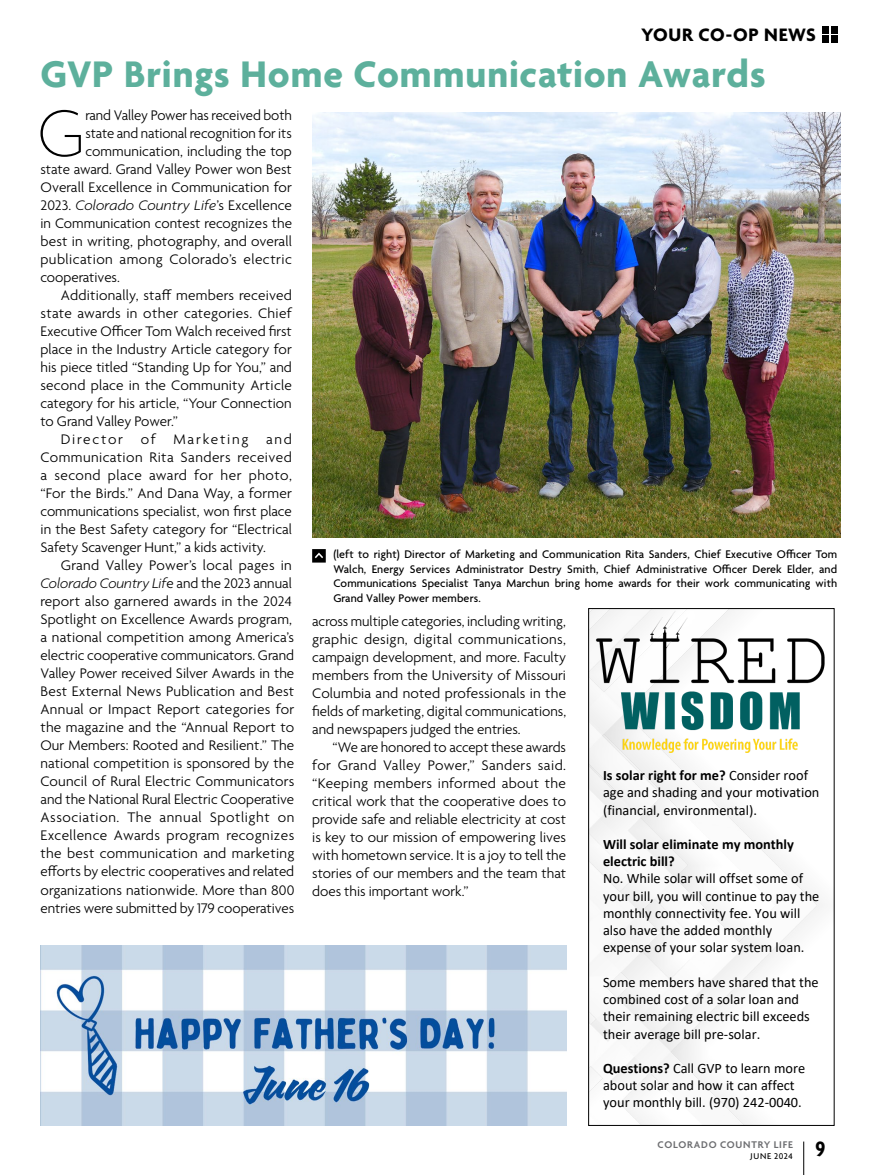
<style>
.page{position:relative;width:878px;height:1175px;background:#fff}
.page>*{position:absolute;margin:0;border:0;box-sizing:border-box;transform-origin:0 0}
.t1{font:100 71.4px "Agenda";color:#000}
.t2{font:700 40.05px "Agenda";letter-spacing:.02em;color:#5db09c}
.t3{font:700 condensed 22.5px "Agenda";color:#000}
.t4{font:700 19.5px "Agenda";letter-spacing:.03em;color:#000}
.t5{font:300 15px/18px "Agenda";letter-spacing:.005em;color:#000;text-align:justify}
.t6{font:300 15px "Agenda";letter-spacing:.03em;color:#000}
.t7{font:italic 300 15px "Agenda";color:#000}
.t8{font:300 15px "Agenda";letter-spacing:.04em;color:#000}
.t9{font:300 15px "Agenda";letter-spacing:.115em;color:#000}
.t10{font:14.4px/17.2px "Calibri";color:#000}
.t11{font:700 14.4px/17.2px "Calibri";color:#000}
.t12{font:500 12px/14.4px "Agenda";letter-spacing:.01em;color:#000;text-align:justify}
.t13{font:600 10.5px "Agenda";letter-spacing:.07em;color:#6d6e71}
.t14{font:500 9px "Agenda";letter-spacing:.07em;color:#000}
.s1{font-style:normal}
.s2{font-weight:700}
</style>
<div class="page">
<img style="left:312px;top:112px;width:528px;height:425px">
<svg style="left:312px;top:549px;width:14px;height:13px"></svg>
<img style="left:590px;top:610px;width:233px;height:513px">
<img style="left:593px;top:610px;width:232px;height:154px">
<div style="left:588px;top:608px;width:246px;height:517px;border:1px solid #000"></div>
<img style="left:40px;top:945px;width:526px;height:180px">
<hr style="left:803px;top:1141px;width:1px;height:33px;background:#000">
<div style="left:830px;top:36px;width:7px;height:7px;background:#000"></div>
<div style="left:830px;top:26px;width:7px;height:7px;background:#000"></div>
<div style="left:821px;top:36px;width:7px;height:7px;background:#000"></div>
<div style="left:821px;top:26px;width:7px;height:7px;background:#000"></div>
<h3 class="t4" style="left:641px;top:24px;width:176px">YOUR CO-OP NEWS</h3>
<h2 class="t2" style="left:40px;top:53px;width:726px">GVP Brings Home Communication Awards</h2>
<h1 class="t1" style="left:37px;top:95px;width:50px">G</h1>
<p class="t5" style="left:85px;top:107px;width:208px">rand Valley Power has received both</p>
<p class="t5" style="left:85px;top:125px;width:208px">state and national recognition for its</p>
<p class="t5" style="left:85px;top:143px;width:208px">communication, including the top</p>
<p class="t5" style="left:40px;top:161px;width:253px">state award. Grand Valley Power won Best</p>
<p class="t5" style="left:40px;top:179px;width:253px">Overall Excellence in Communication for</p>
<p class="t7" style="left:40px;top:196px;width:253px"><span class="s1">2023.</span> Colorado Country Life<span class="s1">’s Excellence</span></p>
<p class="t5" style="left:40px;top:215px;width:253px">in Communication contest recognizes the</p>
<p class="t5" style="left:40px;top:233px;width:253px">best in writing, photography, and overall</p>
<p class="t6" style="left:40px;top:251px;width:253px">publication among Colorado’s electric</p>
<p class="t5" style="left:40px;top:269px;width:81px">cooperatives.</p>
<p class="t5" style="left:61px;top:287px;width:232px">Additionally, staff members received</p>
<p class="t5" style="left:40px;top:305px;width:253px">state awards in other categories. Chief</p>
<p class="t5" style="left:40px;top:323px;width:253px">Executive Officer Tom Walch received first</p>
<p class="t5" style="left:40px;top:341px;width:253px">place in the Industry Article category for</p>
<p class="t5" style="left:40px;top:359px;width:253px">his piece titled “Standing Up for You,” and</p>
<p class="t5" style="left:40px;top:377px;width:253px">second place in the Community Article</p>
<p class="t5" style="left:40px;top:395px;width:253px">category for his article, “Your Connection</p>
<p class="t5" style="left:40px;top:413px;width:139px">to Grand Valley Power.”</p>
<p class="t9" style="left:61px;top:431px;width:233px">Director of Marketing and</p>
<p class="t6" style="left:40px;top:449px;width:253px">Communication Rita Sanders received</p>
<p class="t6" style="left:40px;top:467px;width:253px">a second place award for her photo,</p>
<p class="t5" style="left:40px;top:485px;width:253px">“For the Birds.” And Dana Way, a former</p>
<p class="t5" style="left:40px;top:503px;width:253px">communications specialist, won first place</p>
<p class="t5" style="left:40px;top:521px;width:253px">in the Best Safety category for “Electrical</p>
<p class="t5" style="left:40px;top:539px;width:227px">Safety Scavenger Hunt,” a kids activity.</p>
<p class="t5" style="left:61px;top:557px;width:233px">Grand Valley Power’s local pages in</p>
<p class="t7" style="left:40px;top:574px;width:253px">Colorado Country Lif<span class="s1">e and the 2023 annual</span></p>
<p class="t5" style="left:40px;top:593px;width:253px">report also garnered awards in the 2024</p>
<p class="t5" style="left:40px;top:611px;width:253px">Spotlight on Excellence Awards program,</p>
<p class="t5" style="left:40px;top:629px;width:255px">a national competition among America’s</p>
<p class="t5" style="left:40px;top:647px;width:255px">electric cooperative communicators. Grand</p>
<p class="t5" style="left:40px;top:665px;width:255px">Valley Power received Silver Awards in the</p>
<p class="t5" style="left:40px;top:683px;width:255px">Best External News Publication and Best</p>
<p class="t5" style="left:40px;top:701px;width:255px">Annual or Impact Report categories for</p>
<p class="t5" style="left:40px;top:719px;width:255px">the magazine and the “Annual Report to</p>
<p class="t5" style="left:40px;top:737px;width:255px">Our Members: Rooted and Resilient.” The</p>
<p class="t5" style="left:40px;top:755px;width:255px">national competition is sponsored by the</p>
<p class="t5" style="left:40px;top:773px;width:255px">Council of Rural Electric Communicators</p>
<p class="t5" style="left:40px;top:791px;width:255px">and the National Rural Electric Cooperative</p>
<p class="t8" style="left:40px;top:809px;width:255px">Association. The annual Spotlight on</p>
<p class="t6" style="left:40px;top:827px;width:255px">Excellence Awards program recognizes</p>
<p class="t5" style="left:40px;top:845px;width:255px">the best communication and marketing</p>
<p class="t5" style="left:40px;top:863px;width:255px">efforts by electric cooperatives and related</p>
<p class="t5" style="left:40px;top:881px;width:255px">organizations nationwide. More than 800</p>
<p class="t5" style="left:40px;top:899px;width:255px">entries were submitted by 179 cooperatives</p>
<p class="t12" style="left:333px;top:548px;width:505px">(left to right) Director of Marketing and Communication Rita Sanders, Chief Executive Officer Tom Walch, Energy Services Administrator Destry Smith, Chief Administrative Officer Derek Elder, and Communications Specialist Tanya Marchun bring home awards for their work communicating with Grand Valley Power members.</p>
<p class="t5" style="left:312px;top:613px;width:255px">across multiple categories, including writing, graphic design, digital communications, campaign development, and more. Faculty members from the University of Missouri Columbia and noted professionals in the fields of marketing, digital communications, and newspapers judged the entries.</p>
<p class="t5" style="left:312px;top:739px;width:255px;text-indent:20px">“We are honored to accept these awards for Grand Valley Power,” Sanders said. “Keeping members informed about the critical work that the cooperative does to provide safe and reliable electricity at cost is key to our mission of empowering lives with hometown service. It is a joy to tell the stories of our members and the team that does this important work.”</p>
<p class="t10" style="left:603px;top:766px;width:218px"><span class="s2">Is solar right for me?</span> Consider roof age and shading and your motivation (financial, environmental).</p>
<p class="t11" style="left:603px;top:835px;width:192px">Will solar eliminate my monthly electric bill?</p>
<p class="t10" style="left:603px;top:869px;width:218px">No. While solar will offset some of your bill, you will continue to pay the monthly connectivity fee. You will also have the added monthly expense of your solar system loan.</p>
<p class="t10" style="left:603px;top:973px;width:217px">Some members have shared that the combined cost of a solar loan and their remaining electric bill exceeds their average bill pre-solar.</p>
<p class="t10" style="left:603px;top:1059px;width:204px"><span class="s2">Questions?</span> Call GVP to learn more about solar and how it can affect your monthly bill. (970) 242-0040.</p>
<h3 class="t3" style="left:815px;top:1136px;width:11px">9</h3>
<p class="t13" style="left:657px;top:1139px;width:137px">COLORADO COUNTRY LIFE</p>
<p class="t14" style="left:750px;top:1151px;width:44px">JUNE 2024</p>
</div>
